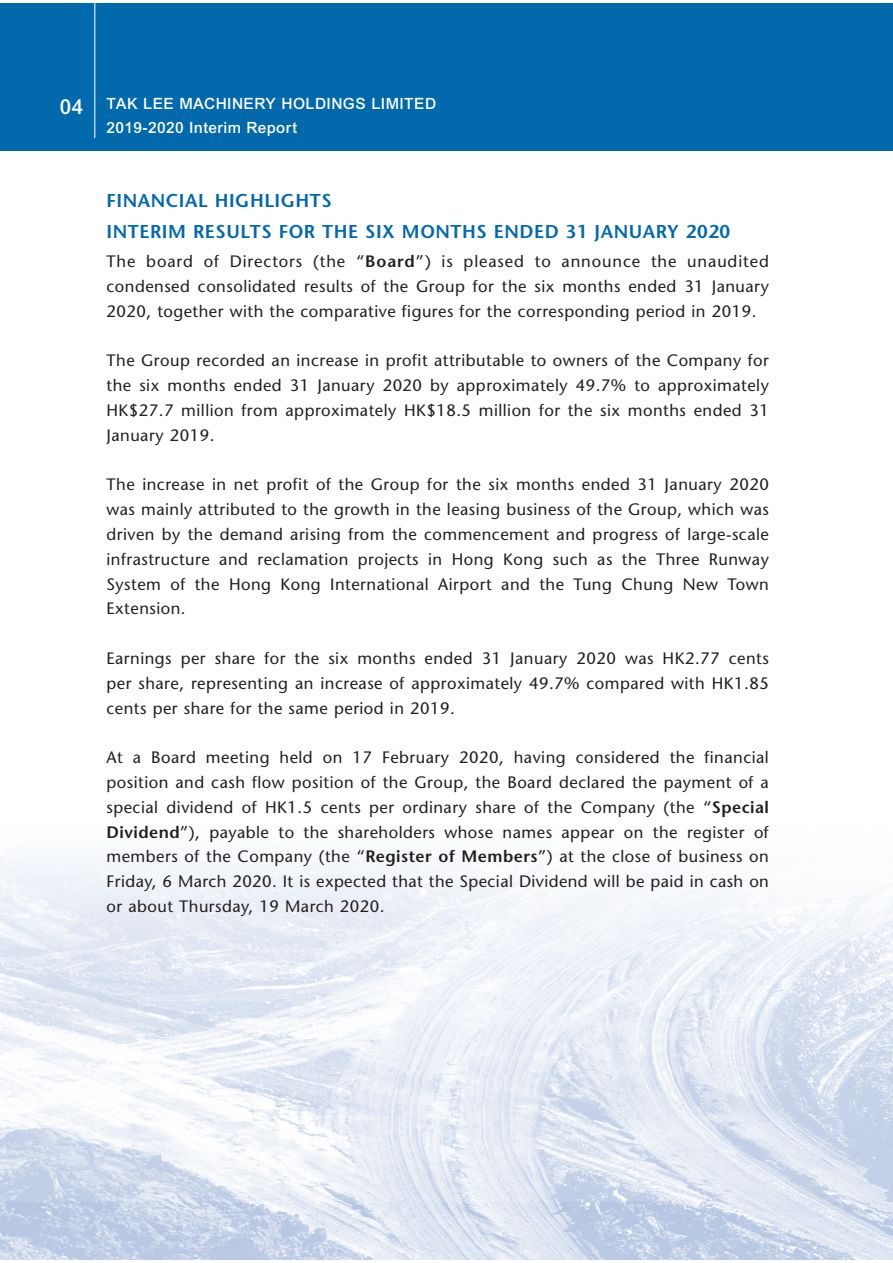
<style>
.page{position:relative;width:893px;height:1263px;background:#fff}
.page>*{position:absolute;margin:0;border:0;box-sizing:border-box;transform-origin:0 0}
.t1{font:500 20.7px "Arial MT Std";color:#fff}
.t2{font:600 18.6px/30.6px "Stone Sans Std";letter-spacing:.03em;color:#0169ac}
.t3{font:500 16.5px/24.8px "Stone Sans Std";letter-spacing:.03em;color:#231f20;text-align:justify}
.t4{font:500 15.45px/24.2px "Arial MT Std";letter-spacing:.03em;color:#fff}
.s1{font-weight:600}
</style>
<div class="page">
<img style="left:881px;top:885px;width:12px;height:375px">
<img style="left:0;top:855px;width:879px;height:405px">
<div style="left:0;top:3px;width:879px;height:148px;background:#0169ac"></div>
<div style="left:881px;top:3px;width:12px;height:148px;background:#0169ac"></div>
<hr style="left:94px;top:3px;width:1px;height:135px;background:#fff">
<p class="t1" style="left:60px;top:95px;width:25px">04</p>
<p class="t4" style="left:107px;top:91px;width:331px">TAK LEE MACHINERY HOLDINGS LIMITED<br>2019-2020 Interim Report</p>
<p class="t2" style="left:107px;top:187px;width:625px">FINANCIAL HIGHLIGHTS<br>INTERIM RESULTS FOR THE SIX MONTHS ENDED 31 JANUARY 2020</p>
<p class="t3" style="left:107px;top:250px;width:664px">The board of Directors (the “<span class="s1">Board</span>”) is pleased to announce the unaudited condensed consolidated results of the Group for the six months ended 31 January 2020, together with the comparative figures for the corresponding period in 2019.</p>
<p class="t3" style="left:107px;top:349px;width:664px">The Group recorded an increase in profit attributable to owners of the Company for the six months ended 31 January 2020 by approximately 49.7% to approximately HK$27.7 million from approximately HK$18.5 million for the six months ended 31<br>January 2019.</p>
<p class="t3" style="left:107px;top:473px;width:664px">The increase in net profit of the Group for the six months ended 31 January 2020 was mainly attributed to the growth in the leasing business of the Group, which was driven by the demand arising from the commencement and progress of large-scale infrastructure and reclamation projects in Hong Kong such as the Three Runway System of the Hong Kong International Airport and the Tung Chung New Town Extension.</p>
<p class="t3" style="left:107px;top:647px;width:664px">Earnings per share for the six months ended 31 January 2020 was HK2.77 cents per share, representing an increase of approximately 49.7% compared with HK1.85 cents per share for the same period in 2019.</p>
<p class="t3" style="left:107px;top:746px;width:664px">At a Board meeting held on 17 February 2020, having considered the financial position and cash flow position of the Group, the Board declared the payment of a special dividend of HK1.5 cents per ordinary share of the Company (the “<span class="s1">Special Dividend</span>”), payable to the shareholders whose names appear on the register of members of the Company (the “<span class="s1">Register of Members</span>”) at the close of business on Friday, 6 March 2020. It is expected that the Special Dividend will be paid in cash on or about Thursday, 19 March 2020.</p>
</div>
